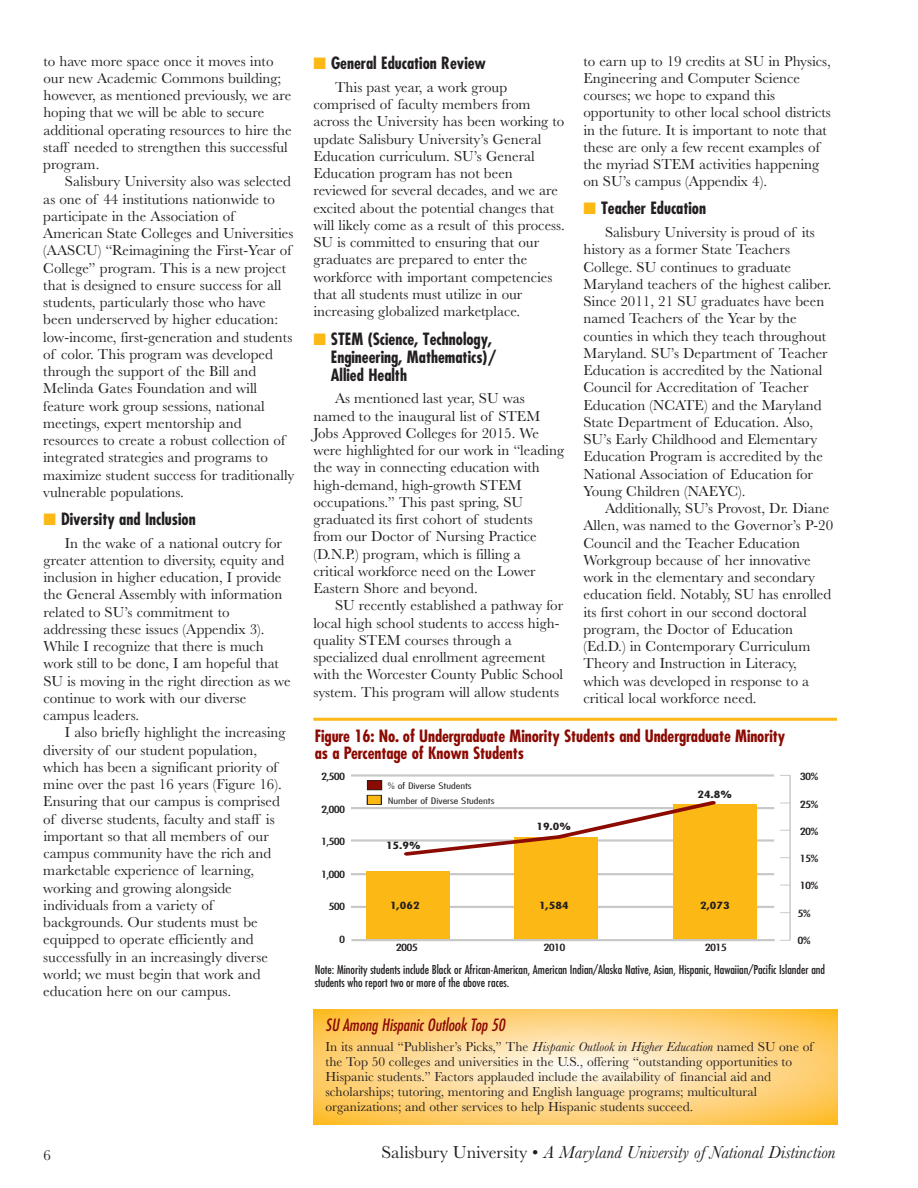
<style>
.page{position:relative;width:918px;height:1188px;background:#fff}
.page>*{position:absolute;margin:0;border:0;box-sizing:border-box;transform-origin:0 0}
.t1{font:italic 18px "Baskerville";color:#231f20}
.t2{font:700 condensed 16.5px "Futura Com";color:#231f20}
.t3{font:700 condensed 16.5px/16.5px "Futura Com";letter-spacing:-.005em;color:#8b0a02}
.t4{font:italic 500 condensed 16.5px "Futura Com";color:#8b0a02}
.t5{font:15px/17.2px "Baskerville";color:#231f20}
.t6{font:13.5px/15px "Baskerville";color:#231f20}
.t7{font:500 condensed 12px/13.5px "Futura Com";color:#231f20}
.t8{font:500 condensed 9.6px "Futura Com";letter-spacing:-.05em;color:#231f20;scale:1.53 1}
.t9{font:700 condensed 9.6px "Futura Com";color:#231f20;scale:1.39 1}
.t10{font:300 condensed 8.7px "Futura Com";color:#231f20;scale:1.54 1}
.s1{color:#fcb814}
.s2{font-style:italic}
.s3{font-style:normal}
</style>
<div class="page">
<hr style="left:351px;top:774px;width:423px;height:3px;background:#c7c8ca">
<hr style="left:313px;top:718px;width:524px;height:3px;background:#fcb814">
<div style="left:368px;top:781px;width:14px;height:9px;background:#8b0a02"></div>
<div style="left:367px;top:781px;width:15px;height:9px;border:1px solid #231f20"></div>
<svg style="left:780px;top:884px;width:9px;height:2px"></svg>
<svg style="left:780px;top:802px;width:9px;height:2px"></svg>
<hr style="left:789px;top:775px;width:2px;height:165px;background:#c7c8ca">
<hr style="left:351px;top:906px;width:423px;height:2px;background:#c7c8ca">
<hr style="left:351px;top:873px;width:423px;height:3px;background:#c7c8ca">
<hr style="left:351px;top:839px;width:423px;height:3px;background:#c7c8ca">
<hr style="left:351px;top:807px;width:423px;height:2px;background:#c7c8ca">
<div style="left:366px;top:871px;width:84px;height:69px;background:#fcb814"></div>
<div style="left:514px;top:837px;width:83px;height:103px;background:#fcb814"></div>
<div style="left:673px;top:805px;width:83px;height:135px;background:#fcb814"></div>
<hr style="left:351px;top:939px;width:424px;height:3px;background:#c7c8ca">
<div style="left:367px;top:795px;width:14px;height:9px;background:#fcb814"></div>
<div style="left:367px;top:795px;width:14px;height:10px;border:1px solid #231f20"></div>
<svg style="left:400px;top:801px;width:320px;height:57px"></svg>
<svg style="left:313px;top:1009px;width:524px;height:115px;background:#fed686"></svg>
<p class="t5" style="left:43px;top:54px;width:250px">to have more space once it moves into our new Academic Commons building; however, as mentioned previously, we are hoping that we will be able to secure additional operating resources to hire the staff needed to strengthen this successful program.</p>
<p class="t5" style="left:43px;top:175px;width:253px;text-indent:22px">Salisbury University also was selected as one of 44 institutions nationwide to participate in the Association of American State Colleges and Universities (AASCU) “Reimagining the First-Year of College” program. This is a new project that is designed to ensure success for all students, particularly those who have been underserved by higher education: low-income, first-generation and students of color. This program was developed through the support of the Bill and Melinda Gates Foundation and will feature work group sessions, national meetings, expert mentorship and resources to create a robust collection of integrated strategies and programs to maximize student success for traditionally vulnerable populations.</p>
<p class="t2" style="left:43px;top:508px;width:154px"><span class="s1">■</span> Diversity and Inclusion</p>
<p class="t5" style="left:43px;top:536px;width:249px;text-indent:22px">In the wake of a national outcry for greater attention to diversity, equity and inclusion in higher education, I provide the General Assembly with information related to SU’s commitment to addressing these issues (Appendix 3).<br>While I recognize that there is much work still to be done, I am hopeful that SU is moving in the right direction as we continue to work with our diverse campus leaders.</p>
<p class="t5" style="left:43px;top:725px;width:244px;text-indent:22px">I also briefly highlight the increasing diversity of our student population, which has been a significant priority of mine over the past 16 years (Figure 16).<br>Ensuring that our campus is comprised of diverse students, faculty and staff is important so that all members of our campus community have the rich and marketable experience of learning, working and growing alongside individuals from a variety of backgrounds. Our students must be equipped to operate efficiently and successfully in an increasingly diverse world; we must begin that work and education here on our campus.</p>
<p class="t5" style="left:583px;top:54px;width:249px">to earn up to 19 credits at SU in Physics, Engineering and Computer Science courses; we hope to expand this opportunity to other local school districts in the future. It is important to note that these are only a few recent examples of the myriad STEM activities happening on SU’s campus (Appendix 4).</p>
<p class="t2" style="left:583px;top:197px;width:124px"><span class="s1">■</span> Teacher Education</p>
<p class="t5" style="left:583px;top:225px;width:250px;text-indent:22px">Salisbury University is proud of its history as a former State Teachers College. SU continues to graduate Maryland teachers of the highest caliber.<br>Since 2011, 21 SU graduates have been named Teachers of the Year by the counties in which they teach throughout Maryland. SU’s Department of Teacher Education is accredited by the National Council for Accreditation of Teacher Education (NCATE) and the Maryland State Department of Education. Also, SU’s Early Childhood and Elementary Education Program is accredited by the National Association of Education for Young Children (NAEYC).</p>
<p class="t5" style="left:583px;top:501px;width:251px;text-indent:22px">Additionally, SU’s Provost, Dr. Diane Allen, was named to the Governor’s P-20<br>Council and the Teacher Education Workgroup because of her innovative work in the elementary and secondary education field. Notably, SU has enrolled its first cohort in our second doctoral program, the Doctor of Education (Ed.D.) in Contemporary Curriculum Theory and Instruction in Literacy, which was developed in response to a critical local workforce need.</p>
<p class="t3" style="left:315px;top:728px;width:472px">Figure 16: No. of Undergraduate Minority Students and Undergraduate Minority as a Percentage of Known Students</p>
<p class="t8" style="left:321px;top:770px;width:17px">2,500</p>
<p class="t8" style="left:800px;top:770px;width:14px">30%</p>
<p class="t10" style="left:388px;top:781px;width:56px">% of Diverse Students</p>
<p class="t9" style="left:698px;top:788px;width:26px">24.8%</p>
<p class="t8" style="left:800px;top:797px;width:14px">25%</p>
<p class="t8" style="left:321px;top:803px;width:17px">2,000</p>
<p class="t8" style="left:800px;top:825px;width:14px">20%</p>
<p class="t8" style="left:321px;top:835px;width:17px">1,500</p>
<p class="t8" style="left:800px;top:852px;width:14px">15%</p>
<p class="t8" style="left:321px;top:868px;width:17px">1,000</p>
<p class="t8" style="left:800px;top:879px;width:14px">10%</p>
<p class="t8" style="left:329px;top:900px;width:12px">500</p>
<p class="t8" style="left:798px;top:907px;width:10px">5%</p>
<p class="t8" style="left:339px;top:933px;width:5px">0</p>
<p class="t8" style="left:798px;top:934px;width:10px">0%</p>
<p class="t2" style="left:313px;top:52px;width:174px"><span class="s1">■</span> General Education Review</p>
<p class="t5" style="left:313px;top:80px;width:253px;text-indent:22px">This past year, a work group comprised of faculty members from across the University has been working to update Salisbury University’s General Education curriculum. SU’s General Education program has not been reviewed for several decades, and we are excited about the potential changes that will likely come as a result of this process.<br>SU is committed to ensuring that our graduates are prepared to enter the workforce with important competencies that all students must utilize in our increasing globalized marketplace.</p>
<p class="t2" style="left:313px;top:328px;width:180px"><span class="s1">■</span> STEM (Science, Technology,</p>
<p class="t2" style="left:331px;top:346px;width:167px">Engineering, Mathematics)/</p>
<p class="t2" style="left:331px;top:364px;width:78px">Allied Health</p>
<p class="t5" style="left:313px;top:392px;width:252px;text-indent:22px">As mentioned last year, SU was named to the inaugural list of STEM Jobs Approved Colleges for 2015. We were highlighted for our work in “leading the way in connecting education with high-demand, high-growth STEM occupations.” This past spring, SU graduated its first cohort of students from our Doctor of Nursing Practice (D.N.P.) program, which is filling a critical workforce need on the Lower Eastern Shore and beyond.</p>
<p class="t5" style="left:313px;top:599px;width:251px;text-indent:22px">SU recently established a pathway for local high school students to access high&shy;quality STEM courses through a specialized dual enrollment agreement with the Worcester County Public School system. This program will allow students</p>
<p class="t10" style="left:388px;top:795px;width:71px">Number of Diverse Students</p>
<p class="t9" style="left:536px;top:820px;width:26px">19.0%</p>
<p class="t9" style="left:386px;top:839px;width:26px">15.9%</p>
<p class="t9" style="left:390px;top:899px;width:23px">1,062</p>
<p class="t9" style="left:539px;top:899px;width:23px">1,584</p>
<p class="t9" style="left:700px;top:899px;width:23px">2,073</p>
<p class="t8" style="left:396px;top:941px;width:16px">2005</p>
<p class="t8" style="left:544px;top:941px;width:16px">2010</p>
<p class="t8" style="left:705px;top:941px;width:16px">2015</p>
<p class="t7" style="left:315px;top:962px;width:512px">Note: Minority students include Black or African-American, American Indian/Alaska Native, Asian, Hispanic, Hawaiian/Pacific Islander and students who report two or more of the above races.</p>
<p class="t4" style="left:326px;top:1013px;width:181px">SU Among Hispanic Outlook Top 50</p>
<p class="t6" style="left:325px;top:1041px;width:489px">In its annual “Publisher’s Picks,” The <span class="s2">Hispanic Outlook in Higher Education</span> named SU one of the Top 50 colleges and universities in the U.S., offering “outstanding opportunities to Hispanic students.” Factors applauded include the availability of financial aid and scholarships; tutoring, mentoring and English language programs; multicultural organizations; and other services to help Hispanic students succeed.</p>
<p class="t5" style="left:43px;top:1148px;width:9px">6</p>
<p class="t1" style="left:381px;top:1146px;width:455px"><span class="s3">Salisbury University •</span> A Maryland University of National Distinction</p>
</div>
